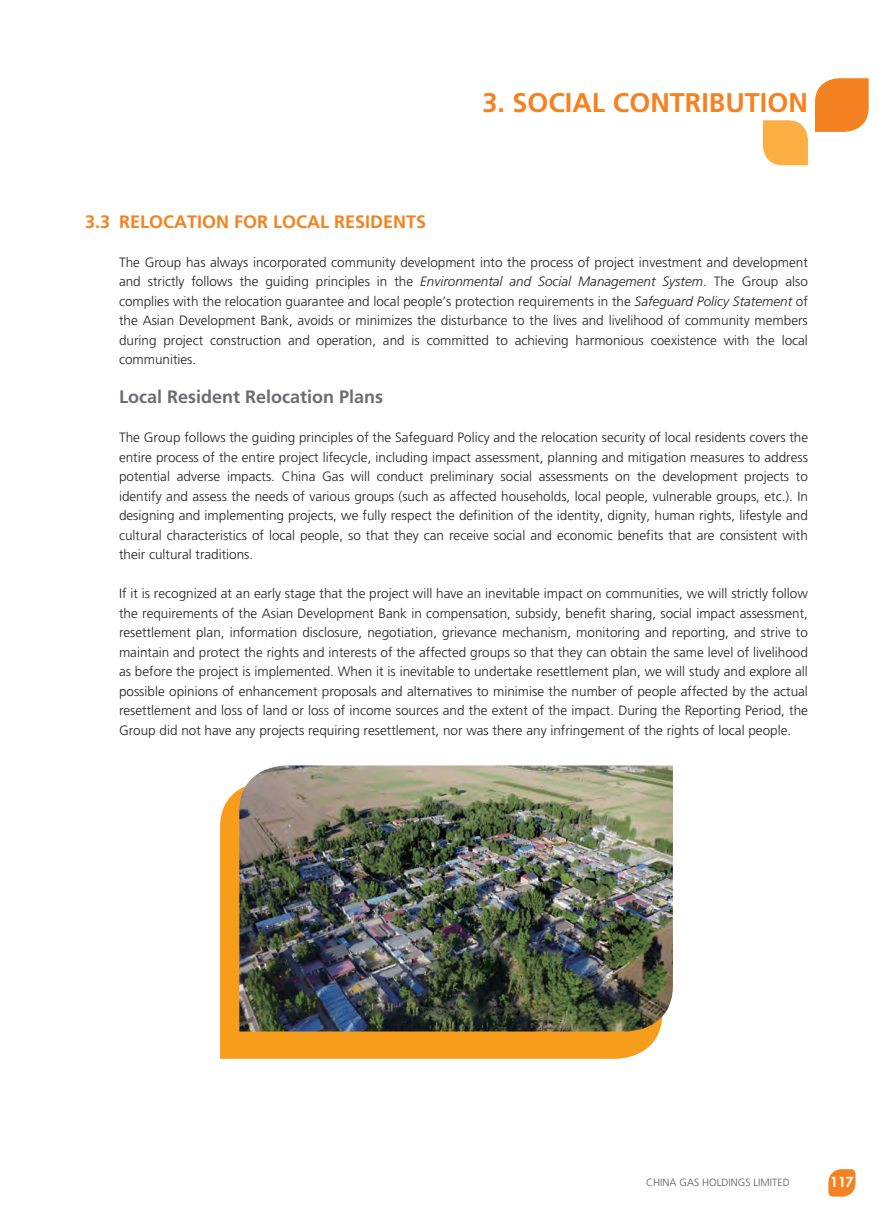
<style>
.page{position:relative;width:893px;height:1212px;background:#fff}
.page>*{position:absolute;margin:0;border:0;box-sizing:border-box;transform-origin:0 0}
.t1{font:700 27px "Frutiger LT Std";color:#f58220}
._01_H1{font:700 18px "Frutiger LT Std";color:#f58220}
._02_H2{font:700 18px "Frutiger LT Std";color:#6c6d70}
._00_Body_Text{font:300 13.5px/19.5px "Frutiger LT Std";color:#231f20;text-align:justify}
.t2{font:800 13.5px "Futura Std";color:#fff}
.t3{font:300 10.5px "Frutiger LT Std";color:#57585a}
.s1{font-style:italic}
</style>
<div class="page">
<svg style="left:815px;top:78px;width:54px;height:54px"></svg>
<svg style="left:763px;top:120px;width:45px;height:45px"></svg>
<svg style="left:828px;top:1169px;width:27px;height:27px"></svg>
<svg style="left:220px;top:789px;width:440px;height:270px;fill:#f89c1c"></svg>
<img style="left:239px;top:765px;width:434px;height:266px">
<h1 class="t1" style="left:482px;top:87px;width:327px">3. SOCIAL CONTRIBUTION</h1>
<p class="_01_H1" style="left:85px;top:211px;width:343px">3.3 RELOCATION FOR LOCAL RESIDENTS</p>
<p class="_00_Body_Text" style="left:119px;top:252px;width:690px">The Group has always incorporated community development into the process of project investment and development and strictly follows the guiding principles in the <span class="s1">Environmental and Social Management System</span>. The Group also complies with the relocation guarantee and local people’s protection requirements in the <span class="s1">Safeguard Policy Statement</span> of the Asian Development Bank, avoids or minimizes the disturbance to the lives and livelihood of community members during project construction and operation, and is committed to achieving harmonious coexistence with the local communities.</p>
<p class="_02_H2" style="left:119px;top:386px;width:266px">Local Resident Relocation Plans</p>
<p class="_00_Body_Text" style="left:119px;top:428px;width:690px">The Group follows the guiding principles of the Safeguard Policy and the relocation security of local residents covers the entire process of the entire project lifecycle, including impact assessment, planning and mitigation measures to address potential adverse impacts. China Gas will conduct preliminary social assessments on the development projects to identify and assess the needs of various groups (such as affected households, local people, vulnerable groups, etc.). In designing and implementing projects, we fully respect the definition of the identity, dignity, human rights, lifestyle and cultural characteristics of local people, so that they can receive social and economic benefits that are consistent with their cultural traditions.</p>
<p class="_00_Body_Text" style="left:119px;top:584px;width:690px">If it is recognized at an early stage that the project will have an inevitable impact on communities, we will strictly follow the requirements of the Asian Development Bank in compensation, subsidy, benefit sharing, social impact assessment, resettlement plan, information disclosure, negotiation, grievance mechanism, monitoring and reporting, and strive to maintain and protect the rights and interests of the affected groups so that they can obtain the same level of livelihood as before the project is implemented. When it is inevitable to undertake resettlement plan, we will study and explore all possible opinions of enhancement proposals and alternatives to minimise the number of people affected by the actual resettlement and loss of land or loss of income sources and the extent of the impact. During the Reporting Period, the Group did not have any projects requiring resettlement, nor was there any infringement of the rights of local people.</p>
<p class="t3" style="left:646px;top:1177px;width:145px">CHINA GAS HOLDINGS LIMITED</p>
<p class="t2" style="left:830px;top:1174px;width:25px">117</p>
</div>
